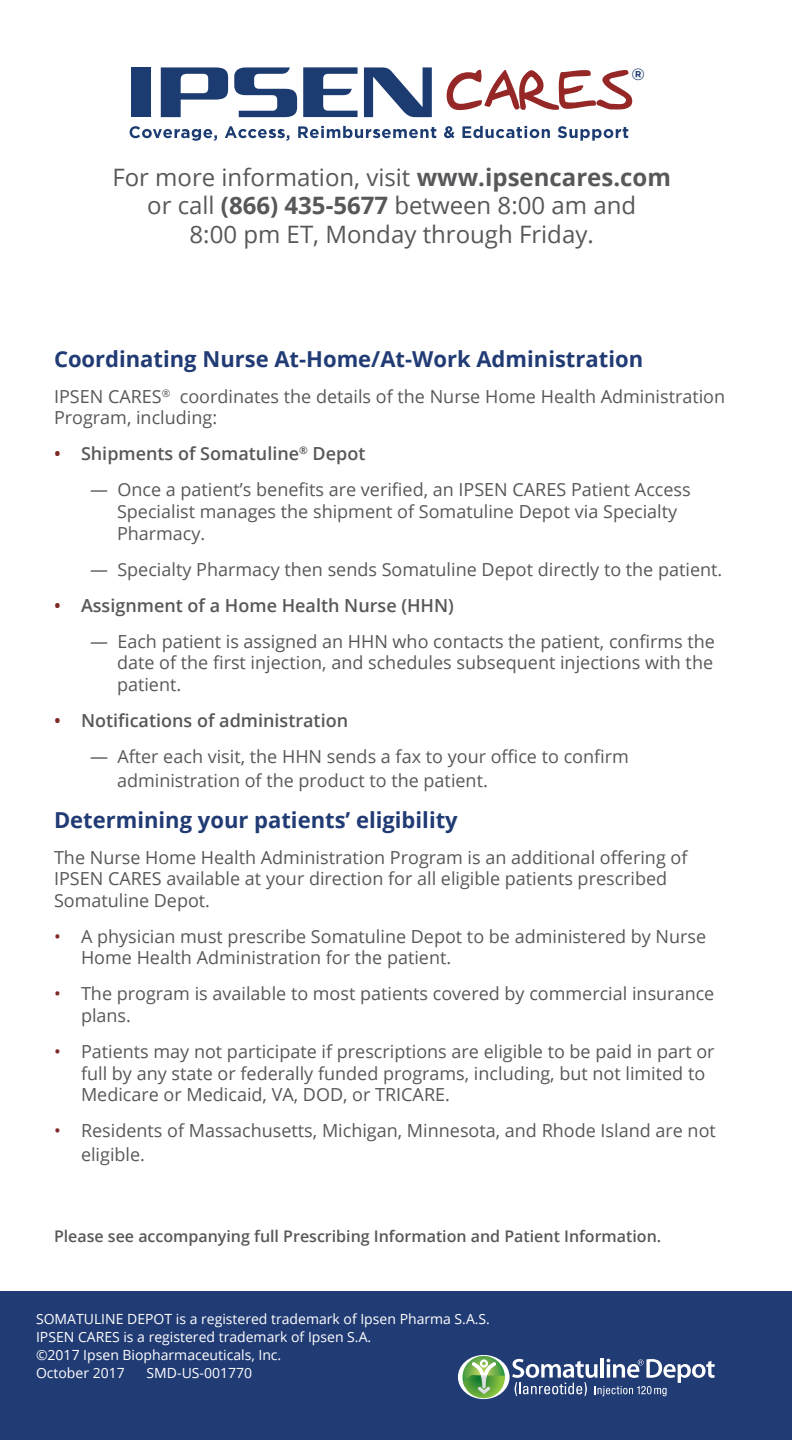
<style>
.page{position:relative;width:792px;height:1440px;background:#fff}
.page>*{position:absolute;margin:0;border:0;box-sizing:border-box;transform-origin:0 0}
.t1{font:24px "Open Sans";color:#57585a}
.t2{font:700 22px "Open Sans";color:#213b74}
.t3{font:18px/21.6px "Open Sans";color:#57585a}
.t4{font:600 18px "Open Sans";color:#57585a}
.t5{font:700 16.2px "Gotham";color:#1b3b71}
.t6{font:600 16px "Open Sans";color:#57585a}
.t7{font:14px "Open Sans";color:#fff}
.s1{font-weight:700}
.s2{color:#802a28}
</style>
<div class="page">
<div style="left:0;top:1292px;width:792px;height:148px;background:#213b74"></div>
<svg style="left:161px;top:67px;width:67px;height:50px"></svg>
<div style="left:131px;top:67px;width:20px;height:50px;background:#1b3b71"></div>
<svg style="left:234px;top:67px;width:63px;height:50px"></svg>
<svg style="left:303px;top:67px;width:55px;height:50px"></svg>
<svg style="left:364px;top:67px;width:68px;height:50px"></svg>
<svg style="left:130px;top:126px;width:87px;height:15px"></svg>
<svg style="left:225px;top:126px;width:64px;height:15px"></svg>
<svg style="left:298px;top:126px;width:138px;height:12px"></svg>
<svg style="left:444px;top:126px;width:11px;height:12px"></svg>
<svg style="left:462px;top:126px;width:88px;height:12px"></svg>
<svg style="left:558px;top:126px;width:70px;height:15px"></svg>
<svg style="left:447px;top:70px;width:185px;height:40px"></svg>
<hr style="left:600px;top:1358px;width:4px;height:20px;background:#fff">
<div style="left:458px;top:1355px;width:52px;height:44px;background:#fff;border-radius:50%"></div>
<svg style="left:463px;top:1356px;width:42px;height:42px"></svg>
<svg style="left:512px;top:1359px;width:203px;height:37px"></svg>
<p class="t5" style="left:631px;top:65px;width:15px">®</p>
<p class="t1" style="left:112px;top:160px;width:560px">For more information, visit <span class="s1">www.ipsencares.com</span></p>
<p class="t1" style="left:147px;top:189px;width:490px">or call <span class="s1">(866) 435-5677</span> between 8:00 am and</p>
<p class="t1" style="left:190px;top:218px;width:406px">8:00 pm ET, Monday through Friday.</p>
<p class="t2" style="left:54px;top:343px;width:591px">Coordinating Nurse At-Home/At-Work Administration</p>
<p class="t3" style="left:54px;top:385px;width:673px">IPSEN CARES<sup>®</sup> coordinates the details of the Nurse Home Health Administration<br>Program, including:</p>
<p class="t4" style="left:54px;top:441px;width:313px"><span class="s2">•</span> Shipments of Somatuline<sup>®</sup> Depot</p>
<p class="t3" style="left:117px;top:479px;width:575px;text-indent:-27px">— Once a patient’s benefits are verified, an IPSEN CARES Patient Access<br>Specialist manages the shipment of Somatuline Depot via Specialty<br>Pharmacy.</p>
<p class="t3" style="left:90px;top:558px;width:634px">— Specialty Pharmacy then sends Somatuline Depot directly to the patient.</p>
<p class="t4" style="left:54px;top:593px;width:401px"><span class="s2">•</span> Assignment of a Home Health Nurse (HHN)</p>
<p class="t3" style="left:117px;top:630px;width:600px;text-align:justify;text-indent:-27px">— Each patient is assigned an HHN who contacts the patient, confirms the date of the first injection, and schedules subsequent injections with the patient.</p>
<p class="t4" style="left:54px;top:708px;width:296px"><span class="s2">•</span> Notifications of administration</p>
<p class="t3" style="left:117px;top:744px;width:513px;line-height:24px;text-indent:-27px">— After each visit, the HHN sends a fax to your office to confirm administration of the product to the patient.</p>
<p class="t2" style="left:54px;top:804px;width:405px">Determining your patients’ eligibility</p>
<p class="t3" style="left:54px;top:846px;width:635px">The Nurse Home Health Administration Program is an additional offering of<br>IPSEN CARES available at your direction for all eligible patients prescribed<br>Somatuline Depot.</p>
<p class="t3" style="left:81px;top:925px;width:627px;text-indent:-27px"><span class="s2">•</span> A physician must prescribe Somatuline Depot to be administered by Nurse<br>Home Health Administration for the patient.</p>
<p class="t3" style="left:81px;top:983px;width:635px;text-indent:-27px"><span class="s2">•</span> The program is available to most patients covered by commercial insurance plans.</p>
<p class="t3" style="left:81px;top:1040px;width:635px;text-indent:-27px"><span class="s2">•</span> Patients may not participate if prescriptions are eligible to be paid in part or full by any state or federally funded programs, including, but not limited to<br>Medicare or Medicaid, VA, DOD, or TRICARE.</p>
<p class="t3" style="left:81px;top:1118px;width:636px;line-height:24px;text-indent:-27px"><span class="s2">•</span> Residents of Massachusetts, Michigan, Minnesota, and Rhode Island are not eligible.</p>
<p class="t6" style="left:54px;top:1225px;width:609px">Please see accompanying full Prescribing Information and Patient Information.</p>
<p class="t7" style="left:36px;top:1309px;width:456px">SOMATULINE DEPOT is a registered trademark of Ipsen Pharma S.A.S.</p>
<p class="t7" style="left:36px;top:1327px;width:337px">IPSEN CARES is a registered trademark of Ipsen S.A.</p>
<p class="t7" style="left:36px;top:1345px;width:247px">©2017 Ipsen Biopharmaceuticals, Inc.</p>
<p class="t7" style="left:36px;top:1363px;width:90px">October 2017</p>
<p class="t7" style="left:147px;top:1363px;width:107px">SMD-US-001770</p>
</div>
